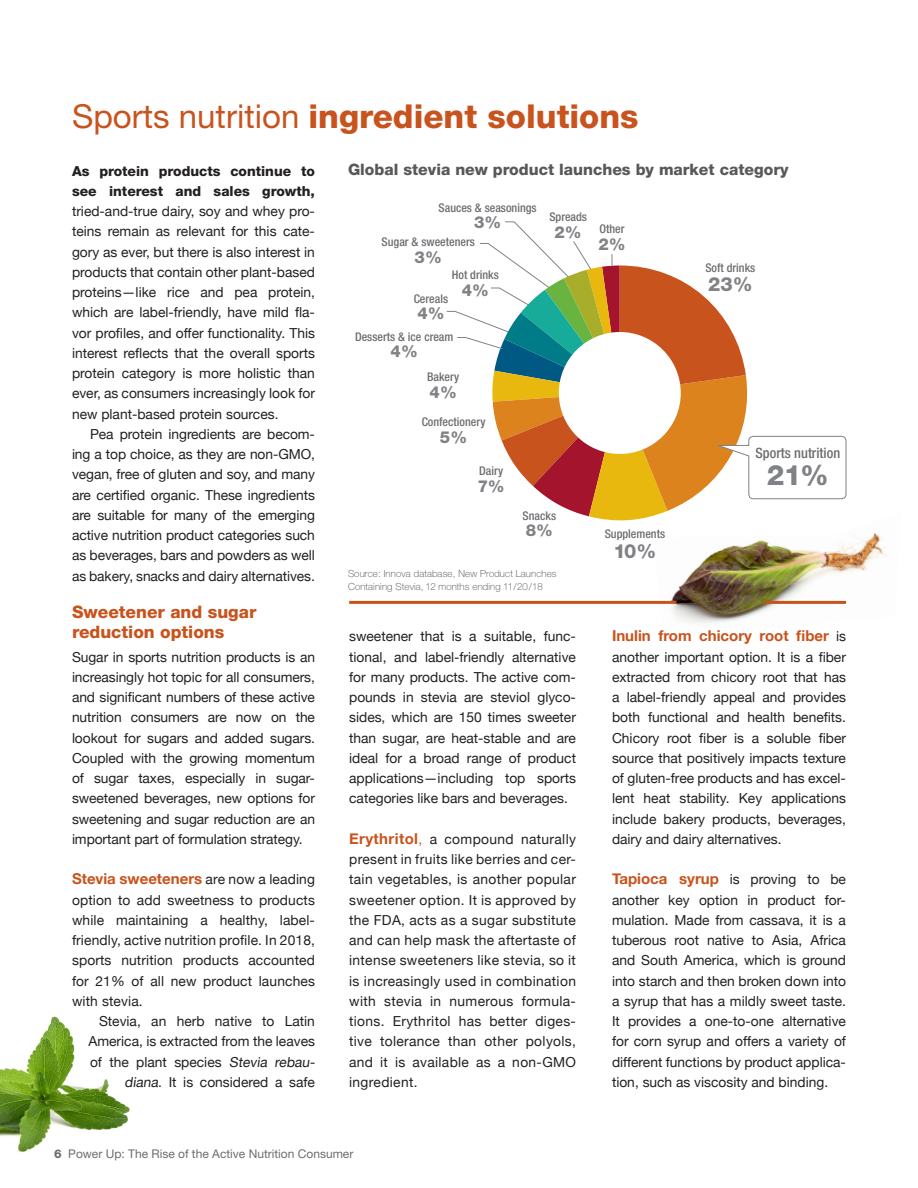
<style>
.page{position:relative;width:918px;height:1188px;background:#fff}
.page>*{position:absolute;margin:0;border:0;box-sizing:border-box;transform-origin:0 0}
.A_hed{font:800 33px "Helvetica Neue";color:#c8531d}
.stat_1_large{font:800 28.05px "Helvetica Neue";color:#808285}
.stat_1_large-2{font:800 19.5px "Helvetica Neue";color:#808285}
.B_hed{font:800 17.25px/20.2px "Helvetica Neue";color:#c8531d}
.stat_1_large-3{font:800 16.5px "Helvetica Neue";color:#808285}
.graph_title{font:800 15.75px "Helvetica Neue";color:#57585a}
.text_sans_no_indent{font:700 15px "Helvetica Neue";color:#c8531d}
.text_no_indent{font:500 condensed 14.25px "Helvetica Neue";color:#6c6d70}
.text_sans_no_indent-2{font:13.8px/20.2px "Helvetica Neue";color:#231f20;text-align:justify}
.text_sans_indent{font:13.8px/20.2px "Helvetica Neue";color:#231f20;text-align:justify}
.text_no_indent-2{font:500 condensed 12px "Helvetica Neue";color:#6c6d70}
.stat_list{font:12px "Helvetica Neue";color:#6c6d70}
.source{font:100 9.75px/12.8px "Helvetica Neue";letter-spacing:.015em;color:#3e3e3f}
.s1{font-weight:400}
.s2{font-weight:800}
.s3{font-weight:400;font-size:13.8px;color:#231f20}
.s4{font-weight:700;font-size:15px;color:#c8531d}
.s5{color:#c8531d}
</style>
<div class="page">
<img style="left:654px;top:533px;width:233px;height:91px">
<img style="left:0;top:1016px;width:130px;height:136px">
<hr style="left:349px;top:601px;width:497px;height:3px;background:#c8531d">
<img style="left:676px;top:552px;width:150px;height:63px">
<svg style="left:446px;top:221px;width:401px;height:299px"></svg>
<p class="A_hed" style="left:72px;top:96px;width:568px"><span class="s1">Sports nutrition</span> ingredient solutions</p>
<p class="text_sans_no_indent-2" style="left:72px;top:160px;width:245px"><span class="s2">As protein products continue to see interest and sales growth, </span>tried-and-true dairy, soy and whey pro&shy;teins remain as relevant for this cate&shy;gory as ever, but there is also interest in products that contain other plant-based proteins—like rice and pea protein, which are label-friendly, have mild fla&shy;vor profiles, and offer functionality. This interest reflects that the overall sports protein category is more holistic than ever, as consumers increasingly look for new plant-based protein sources.</p>
<p class="text_sans_indent" style="left:72px;top:424px;width:245px;text-indent:18px">Pea protein ingredients are becom&shy;ing a top choice, as they are non-GMO, vegan, free of gluten and soy, and many are certified organic. These ingredients are suitable for many of the emerging active nutrition product categories such as beverages, bars and powders as well as bakery, snacks and dairy alternatives.</p>
<p class="B_hed" style="left:72px;top:602px;width:186px">Sweetener and sugar reduction options</p>
<p class="text_sans_no_indent-2" style="left:72px;top:646px;width:245px">Sugar in sports nutrition products is an increasingly hot topic for all consumers, and significant numbers of these active nutrition consumers are now on the lookout for sugars and added sugars.<br>Coupled with the growing momentum of sugar taxes, especially in sugar&shy;sweetened beverages, new options for sweetening and sugar reduction are an important part of formulation strategy.</p>
<p class="text_sans_no_indent" style="left:72px;top:870px;width:245px">Stevia sweeteners <span class="s3">are now a leading</span></p>
<p class="text_sans_no_indent-2" style="left:72px;top:889px;width:245px">option to add sweetness to products while maintaining a healthy, label&shy;friendly, active nutrition profile. In 2018, sports nutrition products accounted for 21% of all new product launches with stevia.</p>
<p class="text_sans_indent" style="left:88px;top:1011px;width:230px;text-align:right">Stevia, an herb native to Latin America, is extracted from the leaves of the plant species Stevia rebau&shy;diana. It is considered a safe</p>
<p class="graph_title" style="left:348px;top:160px;width:442px">Global stevia new product launches by market category</p>
<p class="text_no_indent-2" style="left:439px;top:200px;width:100px">Sauces &amp; seasonings</p>
<p class="stat_1_large-3" style="left:474px;top:213px;width:29px">3%</p>
<p class="text_no_indent-2" style="left:549px;top:210px;width:39px">Spreads</p>
<p class="stat_1_large-3" style="left:555px;top:222px;width:29px">2%</p>
<p class="text_no_indent-2" style="left:599px;top:222px;width:27px">Other</p>
<p class="stat_1_large-3" style="left:598px;top:234px;width:29px">2%</p>
<p class="text_no_indent-2" style="left:382px;top:235px;width:95px">Sugar &amp; sweeteners</p>
<p class="stat_1_large-3" style="left:415px;top:247px;width:29px">3%</p>
<p class="text_no_indent-2" style="left:705px;top:260px;width:51px">Soft drinks</p>
<p class="stat_1_large-2" style="left:708px;top:273px;width:46px">23%</p>
<p class="text_no_indent-2" style="left:452px;top:268px;width:49px">Hot drinks</p>
<p class="stat_1_large-3" style="left:462px;top:280px;width:29px">4%</p>
<p class="text_no_indent-2" style="left:414px;top:291px;width:36px">Cereals</p>
<p class="stat_1_large-3" style="left:417px;top:304px;width:29px">4%</p>
<p class="text_no_indent-2" style="left:355px;top:329px;width:100px">Desserts &amp; ice cream</p>
<p class="stat_1_large-3" style="left:391px;top:341px;width:29px">4%</p>
<p class="text_no_indent-2" style="left:427px;top:370px;width:34px">Bakery</p>
<p class="stat_1_large-3" style="left:430px;top:382px;width:29px">4%</p>
<p class="text_no_indent-2" style="left:422px;top:415px;width:65px">Confectionery</p>
<p class="stat_1_large-3" style="left:440px;top:427px;width:29px">5%</p>
<p class="text_no_indent-2" style="left:479px;top:464px;width:25px">Dairy</p>
<p class="stat_1_large-3" style="left:478px;top:476px;width:28px">7%</p>
<p class="text_no_indent" style="left:756px;top:445px;width:86px">Sports nutrition</p>
<p class="stat_1_large" style="left:767px;top:458px;width:63px">21%</p>
<p class="text_no_indent-2" style="left:523px;top:508px;width:35px">Snacks</p>
<p class="stat_1_large-3" style="left:526px;top:521px;width:29px">8%</p>
<p class="text_no_indent-2" style="left:605px;top:527px;width:62px">Supplements</p>
<p class="stat_1_large-2" style="left:613px;top:539px;width:44px">10%</p>
<p class="source" style="left:348px;top:567px;width:210px">Source: Innova database, New Product Launches<br>Containing Stevia, 12 months ending 11/20/18</p>
<p class="text_sans_no_indent" style="left:612px;top:627px;width:236px">Inulin from chicory root fiber <span class="s3">is</span></p>
<p class="text_sans_no_indent-2" style="left:612px;top:646px;width:236px">another important option. It is a fiber extracted from chicory root that has a label-friendly appeal and provides both functional and health benefits.<br>Chicory root fiber is a soluble fiber source that positively impacts texture of gluten-free products and has excel&shy;lent heat stability. Key applications include bakery products, beverages, dairy and dairy alternatives.</p>
<p class="text_sans_no_indent-2" style="left:612px;top:869px;width:236px"><span class="s4">Tapioca syrup</span> is proving to be another key option in product for&shy;mulation. Made from cassava, it is a tuberous root native to Asia, Africa and South America, which is ground into starch and then broken down into a syrup that has a mildly sweet taste.<br>It provides a one-to-one alternative for corn syrup and offers a variety of different functions by product applica&shy;tion, such as viscosity and binding.</p>
<p class="text_sans_indent" style="left:349px;top:626px;width:228px">sweetener that is a suitable, func&shy;tional, and label-friendly alternative for many products. The active com&shy;pounds in stevia are steviol glyco&shy;sides, which are 150 times sweeter than sugar, are heat-stable and are ideal for a broad range of product applications—including top sports categories like bars and beverages.</p>
<p class="text_sans_no_indent-2" style="left:349px;top:829px;width:228px"><span class="s4">Erythritol</span><span class="s5">,</span> a compound naturally present in fruits like berries and cer&shy;tain vegetables, is another popular sweetener option. It is approved by the FDA, acts as a sugar substitute and can help mask the aftertaste of intense sweeteners like stevia, so it is increasingly used in combination with stevia in numerous formula&shy;tions. Erythritol has better diges&shy;tive tolerance than other polyols, and it is available as a non-GMO ingredient.</p>
<p class="stat_list" style="left:54px;top:1147px;width:301px"><span class="s2">6</span> Power Up: The Rise of the Active Nutrition Consumer</p>
</div>
